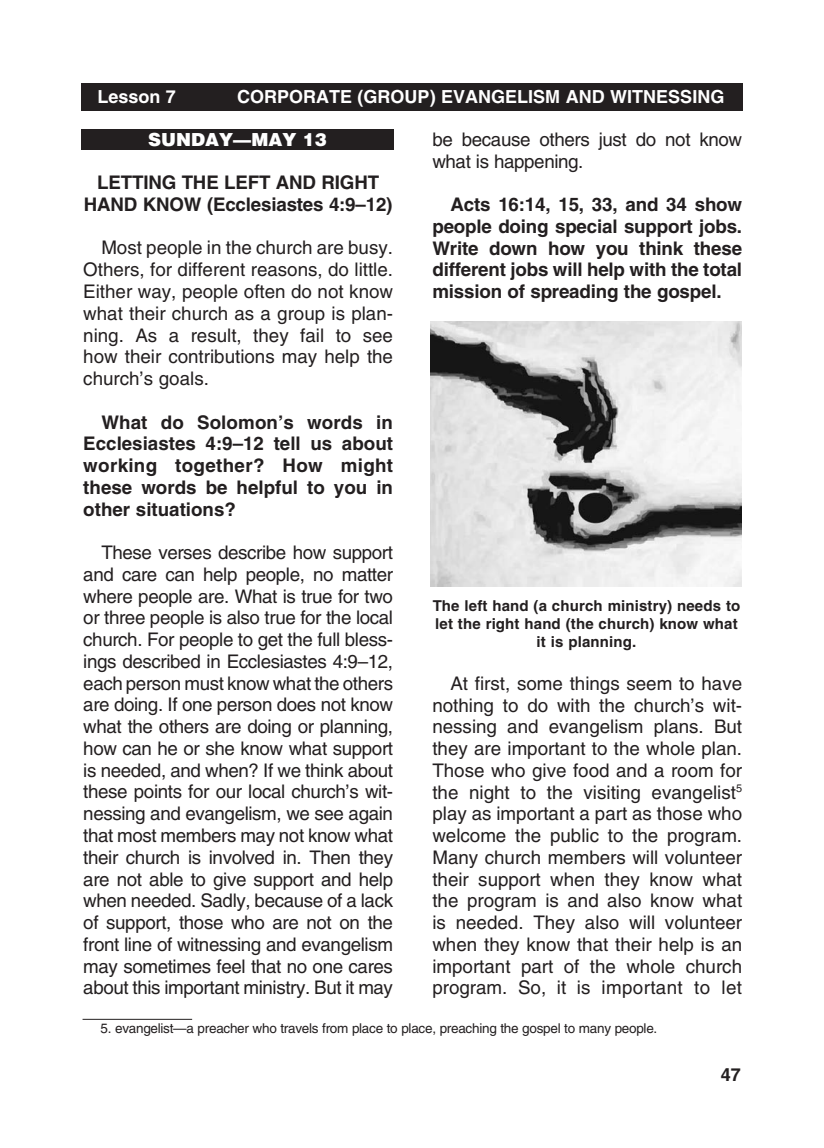
<style>
.page{position:relative;width:824px;height:1148px;background:#fff}
.page>*{position:absolute;margin:0;border:0;box-sizing:border-box;transform-origin:0 0}
._1-Body{font:18.75px/21.8px "Helvetica";color:#231f20}
._2-Body_bold{font:700 18.75px/21.8px "Helvetica";letter-spacing:-.005em;color:#231f20;text-align:justify}
._5-subheads{font:700 18.75px/21.8px "Helvetica";letter-spacing:-.01em;color:#231f20;text-align:center}
._1-Body-2{font:18.75px/21.8px "Helvetica";letter-spacing:-.02em;color:#231f20}
.t1{font:700 18px "Helvetica";color:#fff}
.t2{font:900 18px "Helvetica";color:#fff}
.t3{font:700 18px "Helvetica";color:#231f20}
._8-captions{font:700 15px/18px "Helvetica";letter-spacing:.01em;color:#231f20;text-align:center}
._6-Footnotes_rule{font:13.5px "Helvetica";letter-spacing:-.02em;color:#231f20}
</style>
<div class="page">
<div style="left:81px;top:83px;width:662px;height:27px;background:#231f20"></div>
<div style="left:81px;top:130px;width:313px;height:20px;background:#231f20"></div>
<img style="left:430px;top:321px;width:311px;height:266px">
<hr style="left:82px;top:1019px;width:110px;height:1px;background:#231f20">
<p class="t1" style="left:97px;top:86px;width:80px">Lesson 7</p>
<p class="t1" style="left:237px;top:86px;width:27px">Corporate</p>
<p class="t1" style="left:357px;top:86px;width:34px">(Group</p>
<p class="t1" style="left:429px;top:86px;width:37px">) Evangelism</p>
<p class="t1" style="left:565px;top:86px;width:14px">and</p>
<p class="t1" style="left:610px;top:86px;width:29px">Witnessing</p>
<p class="t2" style="left:148px;top:128px;width:180px">SUNDAY—MAY 13</p>
<p class="_5-subheads" style="left:84px;top:171px;width:310px">LETTING THE LEFT AND RIGHT<br>HAND KNOW (Ecclesiastes 4:9–12)</p>
<p class="_1-Body" style="left:83px;top:237px;width:311px;text-indent:18px">Most people in the church are busy.<br>Others, for different reasons, do little.<br>Either way, people often do not know what their church as a group is plan&shy;ning. As a result, they fail to see how their contributions may help the church’s goals.</p>
<p class="_2-Body_bold" style="left:83px;top:411px;width:311px;text-indent:18px">What do Solomon’s words in Ecclesiastes 4:9–12 tell us about working together? How might these words be helpful to you in other situations?</p>
<p class="_1-Body" style="left:83px;top:541px;width:311px;text-align:justify;text-indent:18px">These verses describe how support and care can help people, no matter where people are. What is true for two or three people is also true for the local church. For people to get the full bless&shy;ings described in Ecclesiastes 4:9–12, each person must know what the others are doing. If one person does not know what the others are doing or planning, how can he or she know what support is needed, and when? If we think about these points for our local church’s wit&shy;nessing and evangelism, we see again that most members may not know what their church is involved in. Then they are not able to give support and help when needed. Sadly, because of a lack of support, those who are not on the front line of witnessing and evangelism may sometimes feel that no one cares about this important ministry. But it may</p>
<p class="_1-Body-2" style="left:432px;top:128px;width:311px">be because others just do not know what is happening.</p>
<p class="_2-Body_bold" style="left:432px;top:193px;width:311px;text-indent:18px">Acts 16:14, 15, 33, and 34 show people doing special support jobs.<br>Write down how you think these different jobs will help with the total mission of spreading the gospel.</p>
<p class="_8-captions" style="left:432px;top:596px;width:309px">The left hand (a church ministry) needs to let the right hand (the church) know what it is planning.</p>
<p class="_1-Body" style="left:432px;top:672px;width:311px;text-indent:18px">At first, some things seem to have nothing to do with the church’s wit&shy;nessing and evangelism plans. But they are important to the whole plan.<br>Those who give food and a room for the night to the visiting evangelist<sup>5 </sup>play as important a part as those who welcome the public to the program.<br>Many church members will volunteer their support when they know what the program is and also know what is needed. They also will volunteer when they know that their help is an important part of the whole church program. So, it is important to let</p>
<p class="_6-Footnotes_rule" style="left:101px;top:1020px;width:556px">5. evangelist—a preacher who travels from place to place, preaching the gospel to many people.</p>
<p class="t3" style="left:720px;top:1063px;width:22px">47</p>
</div>
